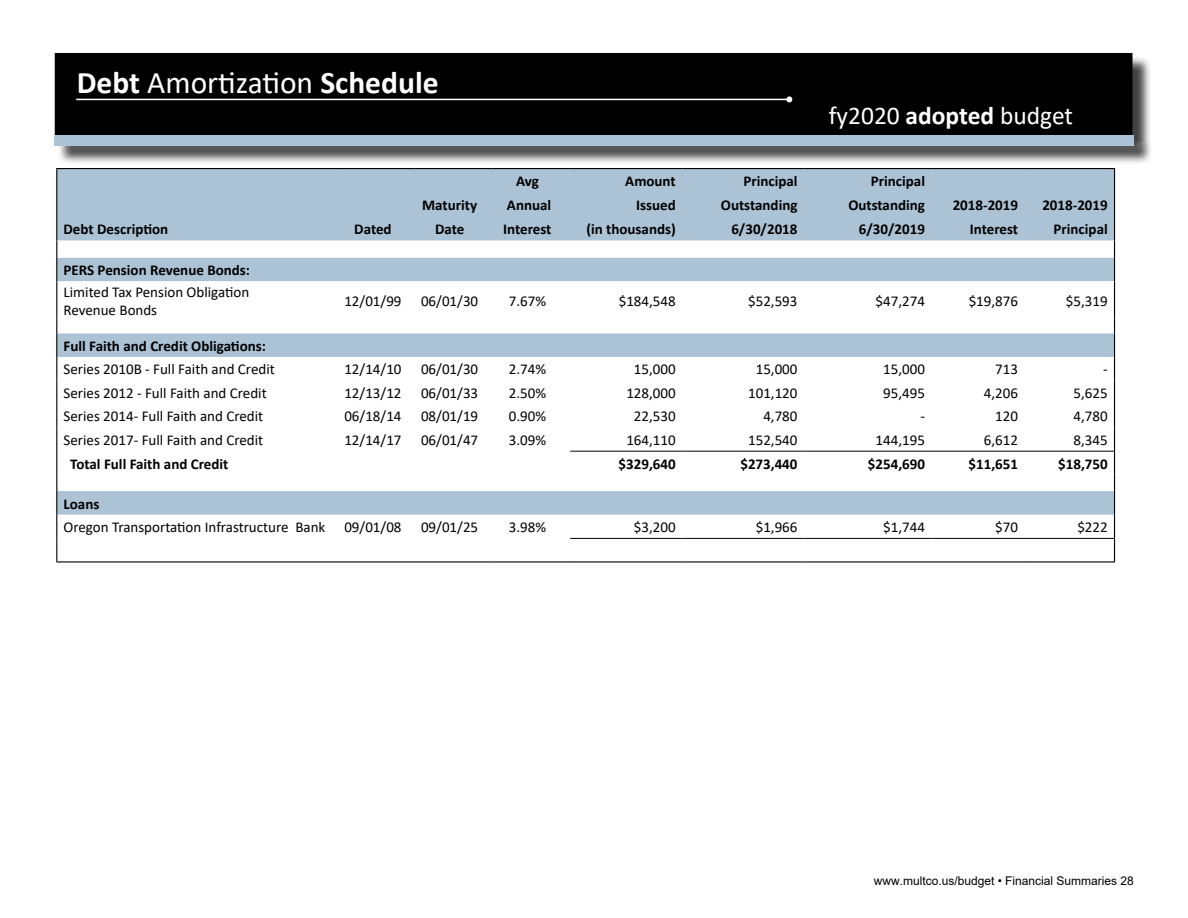
<style>
.page{position:relative;width:1188px;height:918px;background:#fff}
.page>*{position:absolute;margin:0;border:0;box-sizing:border-box;transform-origin:0 0}
.t1{font:700 31.5px "Calibri";color:#fff}
.t2{font:25.5px "Calibri";color:#fff}
.t3{font:15px/18px "Calibri";color:#000}
.t4{font:700 15px "Calibri";color:#000}
.t5{font:12px "Arial";color:#000}
.s1{font-weight:400}
.s2{font-weight:700}
</style>
<div class="page">
<div style="left:56px;top:54px;width:1076px;height:81px;background:#000"></div>
<div style="left:55px;top:53px;width:1077px;height:82px;border:2px solid #000"></div>
<div style="left:57px;top:138px;width:1095px;height:27px;background:#000;opacity:.75"></div>
<div style="left:55px;top:135px;width:1079px;height:10px;background:#acc3d5"></div>
<hr style="left:76px;top:99px;width:713px;height:1px;background:#fff">
<svg style="left:786px;top:96px;width:6px;height:6px"></svg>
<hr style="left:56px;top:168px;width:282px;height:1px;background:#000">
<hr style="left:338px;top:168px;width:77px;height:1px;background:#000">
<hr style="left:415px;top:168px;width:76px;height:1px;background:#000">
<hr style="left:491px;top:168px;width:79px;height:1px;background:#000">
<hr style="left:570px;top:168px;width:113px;height:1px;background:#000">
<hr style="left:683px;top:168px;width:121px;height:1px;background:#000">
<hr style="left:804px;top:168px;width:128px;height:1px;background:#000">
<hr style="left:932px;top:168px;width:93px;height:1px;background:#000">
<hr style="left:1025px;top:168px;width:90px;height:1px;background:#000">
<hr style="left:56px;top:561px;width:282px;height:2px;background:#000">
<hr style="left:338px;top:561px;width:77px;height:2px;background:#000">
<hr style="left:415px;top:561px;width:76px;height:2px;background:#000">
<hr style="left:491px;top:561px;width:79px;height:2px;background:#000">
<hr style="left:570px;top:561px;width:113px;height:2px;background:#000">
<hr style="left:683px;top:561px;width:121px;height:2px;background:#000">
<hr style="left:804px;top:561px;width:128px;height:2px;background:#000">
<hr style="left:932px;top:561px;width:93px;height:2px;background:#000">
<hr style="left:1025px;top:561px;width:90px;height:2px;background:#000">
<svg style="left:56px;top:169px;width:1059px;height:392px"></svg>
<hr style="left:570px;top:538px;width:113px;height:1px;background:#000">
<hr style="left:683px;top:538px;width:121px;height:1px;background:#000">
<hr style="left:804px;top:538px;width:128px;height:1px;background:#000">
<hr style="left:932px;top:538px;width:93px;height:1px;background:#000">
<hr style="left:1025px;top:538px;width:89px;height:1px;background:#000">
<hr style="left:570px;top:451px;width:113px;height:1px;background:#000">
<hr style="left:683px;top:451px;width:121px;height:1px;background:#000">
<hr style="left:804px;top:451px;width:128px;height:1px;background:#000">
<hr style="left:932px;top:451px;width:93px;height:1px;background:#000">
<hr style="left:1025px;top:451px;width:89px;height:1px;background:#000">
<h1 class="t1" style="left:77px;top:61px;width:363px">Debt <span class="s1">Amortization</span> Schedule</h1>
<h2 class="t2" style="left:829px;top:98px;width:246px">fy2020 <span class="s2">adopted</span> budget</h2>
<p class="t4" style="left:516px;top:171px;width:24px">Avg</p>
<p class="t4" style="left:625px;top:171px;width:52px">Amount</p>
<p class="t4" style="left:743px;top:171px;width:56px">Principal</p>
<p class="t4" style="left:871px;top:171px;width:56px">Principal</p>
<p class="t4" style="left:422px;top:194px;width:56px">Maturity</p>
<p class="t4" style="left:507px;top:194px;width:46px">Annual</p>
<p class="t4" style="left:636px;top:194px;width:41px">Issued</p>
<p class="t4" style="left:721px;top:194px;width:78px">Outstanding</p>
<p class="t4" style="left:848px;top:194px;width:78px">Outstanding</p>
<p class="t4" style="left:953px;top:194px;width:67px">2018-2019</p>
<p class="t4" style="left:1042px;top:194px;width:67px">2018-2019</p>
<p class="t4" style="left:64px;top:218px;width:106px">Debt Description</p>
<p class="t4" style="left:354px;top:218px;width:39px">Dated</p>
<p class="t4" style="left:435px;top:218px;width:31px">Date</p>
<p class="t4" style="left:503px;top:218px;width:50px">Interest</p>
<p class="t4" style="left:586px;top:218px;width:91px">(in thousands)</p>
<p class="t4" style="left:731px;top:218px;width:68px">6/30/2018</p>
<p class="t4" style="left:859px;top:218px;width:68px">6/30/2019</p>
<p class="t4" style="left:970px;top:218px;width:50px">Interest</p>
<p class="t4" style="left:1054px;top:218px;width:56px">Principal</p>
<p class="t4" style="left:64px;top:260px;width:188px">PERS Pension Revenue Bonds:</p>
<p class="t3" style="left:64px;top:282px;width:187px">Limited Tax Pension Obligation<br>Revenue Bonds</p>
<p class="t3" style="left:344px;top:291px;width:59px">12/01/99</p>
<p class="t3" style="left:421px;top:291px;width:59px">06/01/30</p>
<p class="t3" style="left:509px;top:291px;width:39px">7.67%</p>
<p class="t3" style="left:619px;top:291px;width:58px">$184,548</p>
<p class="t3" style="left:748px;top:291px;width:51px">$52,593</p>
<p class="t3" style="left:876px;top:291px;width:51px">$47,274</p>
<p class="t3" style="left:969px;top:291px;width:51px">$19,876</p>
<p class="t3" style="left:1066px;top:291px;width:43px">$5,319</p>
<p class="t4" style="left:64px;top:335px;width:204px">Full Faith and Credit Obligations:</p>
<p class="t3" style="left:64px;top:360px;width:213px">Series 2010B - Full Faith and Credit</p>
<p class="t3" style="left:344px;top:360px;width:59px">12/14/10</p>
<p class="t3" style="left:421px;top:360px;width:59px">06/01/30</p>
<p class="t3" style="left:509px;top:360px;width:39px">2.74%</p>
<p class="t3" style="left:634px;top:360px;width:43px">15,000</p>
<p class="t3" style="left:756px;top:360px;width:43px">15,000</p>
<p class="t3" style="left:883px;top:360px;width:43px">15,000</p>
<p class="t3" style="left:995px;top:360px;width:24px">713</p>
<p class="t3" style="left:1103px;top:360px;width:6px">-</p>
<p class="t3" style="left:64px;top:384px;width:205px">Series 2012 - Full Faith and Credit</p>
<p class="t3" style="left:344px;top:384px;width:59px">12/13/12</p>
<p class="t3" style="left:421px;top:384px;width:59px">06/01/33</p>
<p class="t3" style="left:509px;top:384px;width:39px">2.50%</p>
<p class="t3" style="left:626px;top:384px;width:51px">128,000</p>
<p class="t3" style="left:748px;top:384px;width:51px">101,120</p>
<p class="t3" style="left:883px;top:384px;width:43px">95,495</p>
<p class="t3" style="left:984px;top:384px;width:36px">4,206</p>
<p class="t3" style="left:1074px;top:384px;width:36px">5,625</p>
<p class="t3" style="left:64px;top:407px;width:201px">Series 2014- Full Faith and Credit</p>
<p class="t3" style="left:344px;top:407px;width:59px">06/18/14</p>
<p class="t3" style="left:421px;top:407px;width:59px">08/01/19</p>
<p class="t3" style="left:509px;top:407px;width:39px">0.90%</p>
<p class="t3" style="left:634px;top:407px;width:43px">22,530</p>
<p class="t3" style="left:763px;top:407px;width:36px">4,780</p>
<p class="t3" style="left:920px;top:407px;width:6px">-</p>
<p class="t3" style="left:995px;top:407px;width:24px">120</p>
<p class="t3" style="left:1074px;top:407px;width:36px">4,780</p>
<p class="t3" style="left:64px;top:431px;width:201px">Series 2017- Full Faith and Credit</p>
<p class="t3" style="left:344px;top:431px;width:59px">12/14/17</p>
<p class="t3" style="left:421px;top:431px;width:59px">06/01/47</p>
<p class="t3" style="left:509px;top:431px;width:39px">3.09%</p>
<p class="t3" style="left:626px;top:430px;width:51px">164,110</p>
<p class="t3" style="left:748px;top:430px;width:51px">152,540</p>
<p class="t3" style="left:876px;top:430px;width:51px">144,195</p>
<p class="t3" style="left:984px;top:430px;width:36px">6,612</p>
<p class="t3" style="left:1074px;top:430px;width:36px">8,345</p>
<p class="t4" style="left:70px;top:453px;width:160px">Total Full Faith and Credit</p>
<p class="t4" style="left:619px;top:453px;width:59px">$329,640</p>
<p class="t4" style="left:740px;top:453px;width:59px">$273,440</p>
<p class="t4" style="left:868px;top:453px;width:59px">$254,690</p>
<p class="t4" style="left:969px;top:453px;width:51px">$11,651</p>
<p class="t4" style="left:1058px;top:453px;width:51px">$18,750</p>
<p class="t4" style="left:64px;top:493px;width:37px">Loans</p>
<p class="t3" style="left:64px;top:518px;width:263px">Oregon Transportation Infrastructure Bank</p>
<p class="t3" style="left:344px;top:518px;width:59px">09/01/08</p>
<p class="t3" style="left:421px;top:518px;width:59px">09/01/25</p>
<p class="t3" style="left:509px;top:518px;width:39px">3.98%</p>
<p class="t3" style="left:634px;top:518px;width:43px">$3,200</p>
<p class="t3" style="left:756px;top:518px;width:43px">$1,966</p>
<p class="t3" style="left:883px;top:518px;width:43px">$1,744</p>
<p class="t3" style="left:995px;top:518px;width:24px">$70</p>
<p class="t3" style="left:1077px;top:518px;width:32px">$222</p>
<p class="t5" style="left:874px;top:873px;width:262px">www.multco.us/budget • Financial Summaries 28</p>
</div>
